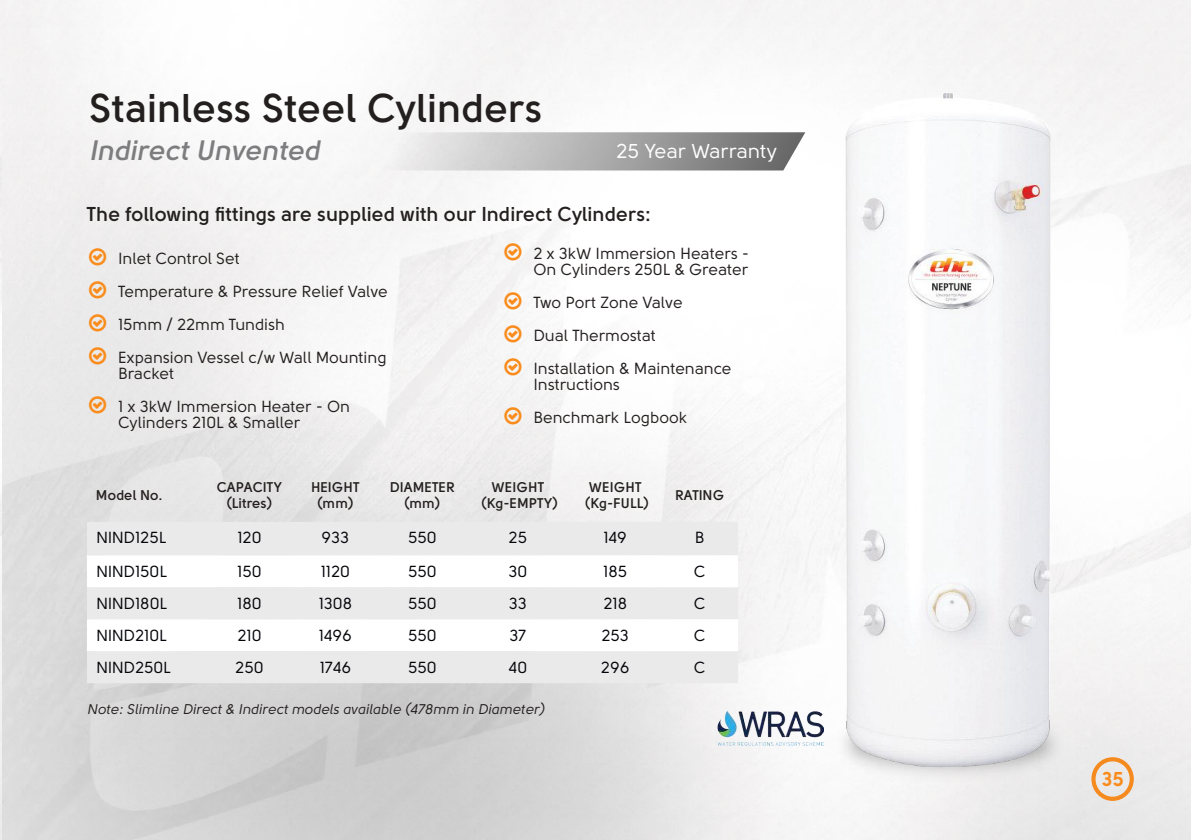
<style>
.page{position:relative;width:1191px;height:840px;background:#fff}
.page>*{position:absolute;margin:0;border:0;box-sizing:border-box;transform-origin:0 0}
.t1{font:700 40px "Solomon Sans Semi";color:#241f1f}
.t2{font:28px "Solomon Sans Semi Bold Italic";color:#7d7c7e}
.t3{font:700 20px "Solomon Sans Semi";color:#241f1f}
.t4{font:20px "Solomon Sans Normal";color:#fff}
.t5{font:20px "Solomon Sans Bold";color:#f98c1c}
.t6{font:16px/33px "Solomon Sans Normal";color:#241f1f}
.t7{font:16px "Solomon Sans Normal";color:#05060b}
.t8{font:700 14px/16px "Solomon Sans Semi";color:#241f1f;text-align:center}
.t9{font:14px "Solomon Sans Normal Italic";color:#241f1f}
</style>
<div class="page">
<svg style="left:1090px;top:755px;width:44px;height:46px;background:#edd0b5"></svg>
<img style="left:806px;top:74px;width:285px;height:715px">
<div style="left:87px;top:521px;width:651px;height:161px;background:#ebeaea"></div>
<svg style="left:87px;top:555px;width:651px;height:96px"></svg>
<svg style="left:378px;top:132px;width:427px;height:38px;background:#b3b3b3"></svg>
<img style="left:717px;top:709px;width:106px;height:35px">
<svg style="left:89px;top:247px;width:17px;height:18px"></svg>
<svg style="left:89px;top:280px;width:17px;height:18px"></svg>
<svg style="left:89px;top:313px;width:17px;height:18px"></svg>
<svg style="left:89px;top:346px;width:17px;height:18px"></svg>
<svg style="left:89px;top:395px;width:17px;height:18px"></svg>
<svg style="left:504px;top:243px;width:18px;height:17px"></svg>
<svg style="left:504px;top:292px;width:18px;height:17px"></svg>
<svg style="left:504px;top:325px;width:18px;height:17px"></svg>
<svg style="left:504px;top:358px;width:18px;height:17px"></svg>
<svg style="left:504px;top:407px;width:18px;height:17px"></svg>
<h1 class="t1" style="left:89px;top:85px;width:454px">Stainless Steel Cylinders</h1>
<h2 class="t2" style="left:89px;top:134px;width:232px">Indirect Unvented</h2>
<p class="t4" style="left:616px;top:139px;width:162px">25 Year Warranty</p>
<p class="t3" style="left:87px;top:203px;width:566px">The following fittings are supplied with our Indirect Cylinders:</p>
<p class="t6" style="left:118px;top:241px;width:271px">Inlet Control Set<br>Temperature &amp; Pressure Relief Valve<br>15mm / 22mm Tundish<br>Expansion Vessel c/w Wall Mounting</p>
<p class="t6" style="left:118px;top:356px;width:234px">Bracket<br>1 x 3kW Immersion Heater - On</p>
<p class="t6" style="left:118px;top:405px;width:184px">Cylinders 210L &amp; Smaller</p>
<p class="t6" style="left:533px;top:245px;width:217px;line-height:16px">2 x 3kW Immersion Heaters -<br>On Cylinders 250L &amp; Greater</p>
<p class="t6" style="left:533px;top:286px;width:200px">Two Port Zone Valve<br>Dual Thermostat<br>Installation &amp; Maintenance</p>
<p class="t6" style="left:533px;top:368px;width:155px">Instructions<br>Benchmark Logbook</p>
<p class="t8" style="left:96px;top:487px;width:68px">Model No.</p>
<p class="t8" style="left:217px;top:479px;width:67px">CAPACITY (Litres)</p>
<p class="t8" style="left:311px;top:479px;width:50px">HEIGHT (mm)</p>
<p class="t8" style="left:390px;top:479px;width:67px">DIAMETER (mm)</p>
<p class="t8" style="left:481px;top:479px;width:78px">WEIGHT (Kg-EMPTY)</p>
<p class="t8" style="left:585px;top:479px;width:66px;text-align:left">WEIGHT (Kg-FULL)</p>
<p class="t8" style="left:675px;top:487px;width:51px">RATING</p>
<p class="t7" style="left:96px;top:528px;width:72px">NIND125L</p>
<p class="t7" style="left:237px;top:528px;width:26px">120</p>
<p class="t7" style="left:322px;top:528px;width:29px">933</p>
<p class="t7" style="left:408px;top:528px;width:30px">550</p>
<p class="t7" style="left:508px;top:528px;width:20px">25</p>
<p class="t7" style="left:603px;top:528px;width:25px">149</p>
<p class="t7" style="left:695px;top:528px;width:11px">B</p>
<p class="t7" style="left:96px;top:561px;width:72px">NIND150L</p>
<p class="t7" style="left:237px;top:561px;width:26px">150</p>
<p class="t7" style="left:321px;top:561px;width:31px">1120</p>
<p class="t7" style="left:408px;top:561px;width:30px">550</p>
<p class="t7" style="left:508px;top:561px;width:20px">30</p>
<p class="t7" style="left:603px;top:561px;width:25px">185</p>
<p class="t7" style="left:694px;top:561px;width:13px">C</p>
<p class="t7" style="left:96px;top:593px;width:72px">NIND180L</p>
<p class="t7" style="left:237px;top:593px;width:26px">180</p>
<p class="t7" style="left:319px;top:593px;width:35px">1308</p>
<p class="t7" style="left:408px;top:593px;width:30px">550</p>
<p class="t7" style="left:509px;top:593px;width:19px">33</p>
<p class="t7" style="left:603px;top:593px;width:25px">218</p>
<p class="t7" style="left:694px;top:593px;width:13px">C</p>
<p class="t7" style="left:96px;top:625px;width:72px">NIND210L</p>
<p class="t7" style="left:237px;top:625px;width:26px">210</p>
<p class="t7" style="left:319px;top:625px;width:34px">1496</p>
<p class="t7" style="left:408px;top:625px;width:30px">550</p>
<p class="t7" style="left:509px;top:625px;width:18px">37</p>
<p class="t7" style="left:601px;top:625px;width:29px">253</p>
<p class="t7" style="left:694px;top:625px;width:13px">C</p>
<p class="t7" style="left:96px;top:657px;width:76px">NIND250L</p>
<p class="t7" style="left:235px;top:657px;width:30px">250</p>
<p class="t7" style="left:320px;top:657px;width:33px">1746</p>
<p class="t7" style="left:408px;top:657px;width:30px">550</p>
<p class="t7" style="left:508px;top:657px;width:20px">40</p>
<p class="t7" style="left:601px;top:657px;width:30px">296</p>
<p class="t7" style="left:694px;top:657px;width:13px">C</p>
<p class="t9" style="left:87px;top:700px;width:459px">Note: Slimline Direct &amp; Indirect models available (478mm in Diameter)</p>
<p class="t5" style="left:1101px;top:766px;width:24px">35</p>
</div>
